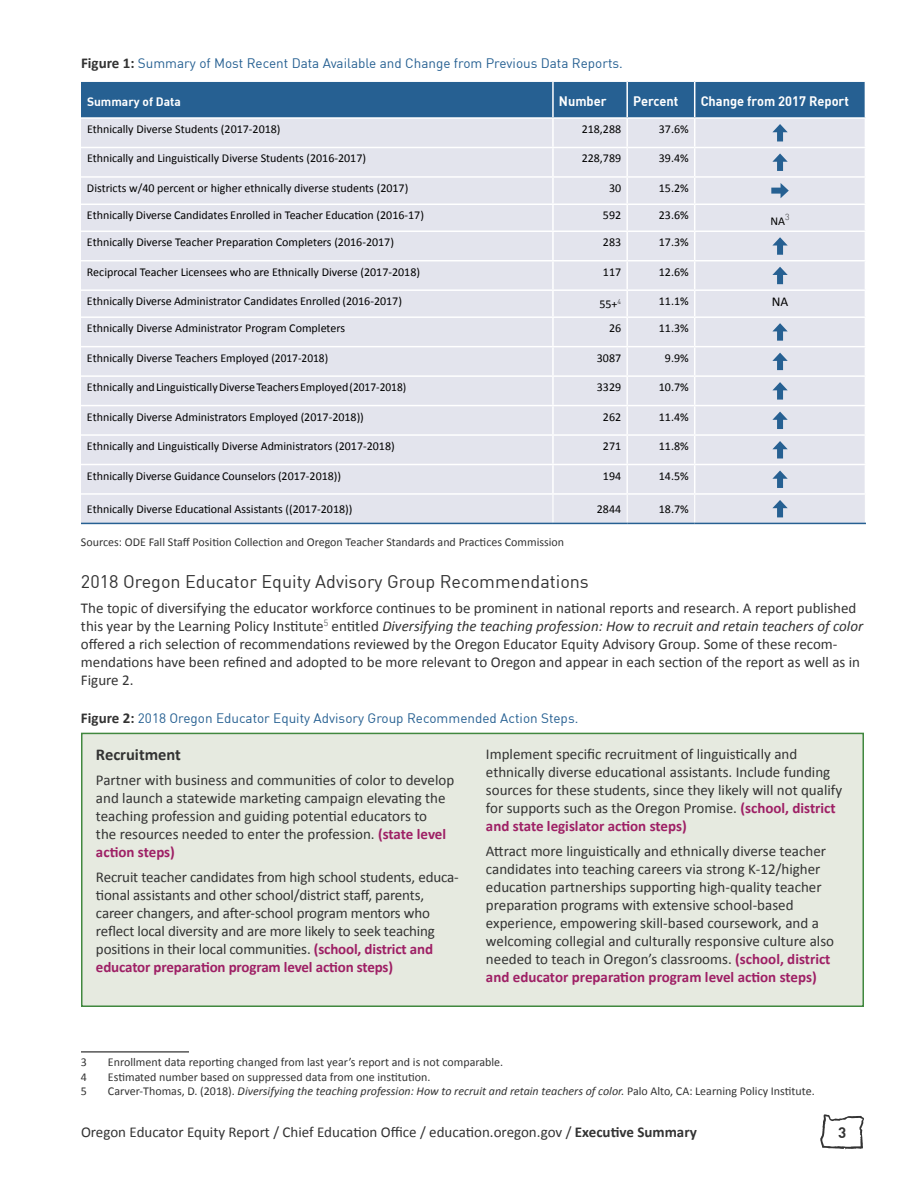
<style>
.page{position:relative;width:918px;height:1188px;background:#fff}
.page>*{position:absolute;margin:0;border:0;box-sizing:border-box;transform-origin:0 0}
.t1{font:18px "DIN";color:#333}
.t2{font:700 16.5px "Calibri";color:#333}
.t3{font:15px/18px "Calibri";color:#333}
.t4{font:700 15px "DIN";color:#333}
.t5{font:13.5px "DIN";color:#266092}
.t6{font:700 13.5px "DIN";color:#fff;scale:.95 1}
.t7{font:13.5px "Calibri";color:#000}
.t8{font:12px "Calibri";color:#000}
.t9{font:12px "Calibri";color:#333}
.t10{font:italic 12px "Calibri";color:#333}
.t11{font:700 12px "DIN";color:#fff}
.s1{font-family:"Calibri";font-weight:700;font-size:15px;color:#333}
.s2{font-style:italic}
.s3{font-weight:700;color:#9e2065}
.s4{font-style:normal}
.s5{font-weight:700}
</style>
<div class="page">
<svg style="left:820px;top:1114px;width:44px;height:35px"></svg>
<hr style="left:81px;top:523px;width:472px;height:1px;background:#266092">
<hr style="left:553px;top:523px;width:74px;height:1px;background:#266092">
<hr style="left:627px;top:523px;width:68px;height:1px;background:#266092">
<hr style="left:695px;top:523px;width:171px;height:1px;background:#266092">
<svg style="left:81px;top:81px;width:785px;height:442px;background:#d4dae6"></svg>
<div style="left:82px;top:733px;width:781px;height:273px;background:#e6eae0"></div>
<div style="left:81px;top:733px;width:783px;height:274px;border:2px solid #41883f"></div>
<hr style="left:81px;top:1052px;width:108px;height:1px;background:#000">
<p class="t5" style="left:81px;top:54px;width:543px"><span class="s1">Figure 1:</span> Summary of Most Recent Data Available and Change from Previous Data Reports.</p>
<p class="t11" style="left:87px;top:94px;width:95px">Summary of Data</p>
<p class="t6" style="left:559px;top:93px;width:52px">Number</p>
<p class="t6" style="left:633px;top:93px;width:49px">Percent</p>
<p class="t6" style="left:701px;top:93px;width:158px">Change from 2017 Report</p>
<p class="t8" style="left:87px;top:122px;width:195px">Ethnically Diverse Students (2017-2018)</p>
<p class="t8" style="left:582px;top:122px;width:41px">218,288</p>
<p class="t8" style="left:659px;top:122px;width:31px">37.6%</p>
<p class="t8" style="left:87px;top:151px;width:281px">Ethnically and Linguistically Diverse Students (2016-2017)</p>
<p class="t8" style="left:582px;top:151px;width:41px">228,789</p>
<p class="t8" style="left:659px;top:151px;width:31px">39.4%</p>
<p class="t8" style="left:87px;top:181px;width:323px">Districts w/40 percent or higher ethnically diverse students (2017)</p>
<p class="t8" style="left:609px;top:181px;width:14px">30</p>
<p class="t8" style="left:659px;top:181px;width:31px">15.2%</p>
<p class="t8" style="left:87px;top:208px;width:339px">Ethnically Diverse Candidates Enrolled in Teacher Education (2016-17)</p>
<p class="t8" style="left:603px;top:208px;width:20px">592</p>
<p class="t8" style="left:659px;top:208px;width:31px">23.6%</p>
<p class="t8" style="left:770px;top:213px;width:21px">NA<sup>3</sup></p>
<p class="t8" style="left:87px;top:235px;width:308px">Ethnically Diverse Teacher Preparation Completers (2016-2017)</p>
<p class="t8" style="left:603px;top:235px;width:20px">283</p>
<p class="t8" style="left:659px;top:235px;width:31px">17.3%</p>
<p class="t8" style="left:87px;top:264px;width:335px">Reciprocal Teacher Licensees who are Ethnically Diverse (2017-2018)</p>
<p class="t8" style="left:603px;top:264px;width:20px">117</p>
<p class="t8" style="left:659px;top:264px;width:31px">12.6%</p>
<p class="t8" style="left:87px;top:294px;width:317px">Ethnically Diverse Administrator Candidates Enrolled (2016-2017)</p>
<p class="t8" style="left:599px;top:296px;width:23px">55+<sup>4</sup></p>
<p class="t8" style="left:659px;top:294px;width:31px">11.1%</p>
<p class="t7" style="left:772px;top:293px;width:18px">NA</p>
<p class="t8" style="left:87px;top:321px;width:260px">Ethnically Diverse Administrator Program Completers</p>
<p class="t8" style="left:609px;top:321px;width:14px">26</p>
<p class="t8" style="left:659px;top:321px;width:31px">11.3%</p>
<p class="t8" style="left:87px;top:350px;width:243px">Ethnically Diverse Teachers Employed (2017-2018)</p>
<p class="t8" style="left:597px;top:350px;width:26px">3087</p>
<p class="t8" style="left:665px;top:350px;width:25px">9.9%</p>
<p class="t8" style="left:87px;top:380px;width:321px">Ethnically and Linguistically Diverse Teachers Employed (2017-2018)</p>
<p class="t8" style="left:597px;top:380px;width:26px">3329</p>
<p class="t8" style="left:659px;top:380px;width:31px">10.7%</p>
<p class="t8" style="left:87px;top:409px;width:278px">Ethnically Diverse Administrators Employed (2017-2018))</p>
<p class="t8" style="left:603px;top:409px;width:20px">262</p>
<p class="t8" style="left:659px;top:409px;width:31px">11.4%</p>
<p class="t8" style="left:87px;top:439px;width:309px">Ethnically and Linguistically Diverse Administrators (2017-2018)</p>
<p class="t8" style="left:603px;top:439px;width:20px">271</p>
<p class="t8" style="left:659px;top:439px;width:31px">11.8%</p>
<p class="t8" style="left:87px;top:468px;width:256px">Ethnically Diverse Guidance Counselors (2017-2018))</p>
<p class="t8" style="left:603px;top:468px;width:20px">194</p>
<p class="t8" style="left:659px;top:468px;width:31px">14.5%</p>
<p class="t8" style="left:87px;top:502px;width:267px">Ethnically Diverse Educational Assistants ((2017-2018))</p>
<p class="t8" style="left:597px;top:502px;width:26px">2844</p>
<p class="t8" style="left:659px;top:502px;width:31px">18.7%</p>
<p class="t9" style="left:81px;top:535px;width:485px">Sources: ODE Fall Staff Position Collection and Oregon Teacher Standards and Practices Commission</p>
<p class="t1" style="left:81px;top:570px;width:509px">2018 Oregon Educator Equity Advisory Group Recommendations</p>
<p class="t3" style="left:81px;top:598px;width:784px">The topic of diversifying the educator workforce continues to be prominent in national reports and research. A report published this year by the Learning Policy Institute<sup>5</sup> entitled <span class="s2">Diversifying the teaching profession: How to recruit and retain teachers of color </span>offered a rich selection of recommendations reviewed by the Oregon Educator Equity Advisory Group. Some of these recom&shy;mendations have been refined and adopted to be more relevant to Oregon and appear in each section of the report as well as in Figure 2.</p>
<p class="t5" style="left:81px;top:710px;width:499px"><span class="s1">Figure 2:</span> 2018 Oregon Educator Equity Advisory Group Recommended Action Steps.</p>
<p class="t2" style="left:96px;top:744px;width:86px">Recruitment</p>
<p class="t3" style="left:96px;top:770px;width:360px">Partner with business and communities of color to develop and launch a statewide marketing campaign elevating the teaching profession and guiding potential educators to<br>the resources needed to enter the profession. <span class="s3">(state level action steps)</span></p>
<p class="t3" style="left:96px;top:867px;width:364px">Recruit teacher candidates from high school students, educa&shy;tional assistants and other school/district staff, parents, career changers, and after-school program mentors who reflect local diversity and are more likely to seek teaching positions in their local communities. <span class="s3">(school, district and educator preparation program level action steps)</span></p>
<p class="t3" style="left:486px;top:744px;width:358px">Implement specific recruitment of linguistically and ethnically diverse educational assistants. Include funding sources for these students, since they likely will not qualify for supports such as the Oregon Promise. <span class="s3">(school, district and state legislator action steps)</span></p>
<p class="t3" style="left:486px;top:841px;width:350px">Attract more linguistically and ethnically diverse teacher candidates into teaching careers via strong K-12/higher education partnerships supporting high-quality teacher preparation programs with extensive school-based experience, empowering skill-based coursework, and a welcoming collegial and culturally responsive culture also needed to teach in Oregon’s classrooms. <span class="s3">(school, district and educator preparation program level action steps)</span></p>
<p class="t9" style="left:81px;top:1055px;width:8px">3</p>
<p class="t9" style="left:108px;top:1055px;width:397px">Enrollment data reporting changed from last year’s report and is not comparable.</p>
<p class="t9" style="left:81px;top:1069px;width:8px">4</p>
<p class="t9" style="left:108px;top:1069px;width:324px">Estimated number based on suppressed data from one institution.</p>
<p class="t9" style="left:81px;top:1084px;width:8px">5</p>
<p class="t10" style="left:108px;top:1084px;width:708px"><span class="s4">Carver-Thomas, D. (2018).</span> Diversifying the teaching profession: How to recruit and retain teachers of color. <span class="s4">Palo Alto, CA: Learning Policy Institute.</span></p>
<p class="t3" style="left:81px;top:1122px;width:617px">Oregon Educator Equity Report / Chief Education Office / education.oregon.gov / <span class="s5">Executive Summary</span></p>
<p class="t4" style="left:838px;top:1123px;width:10px">3</p>
</div>
